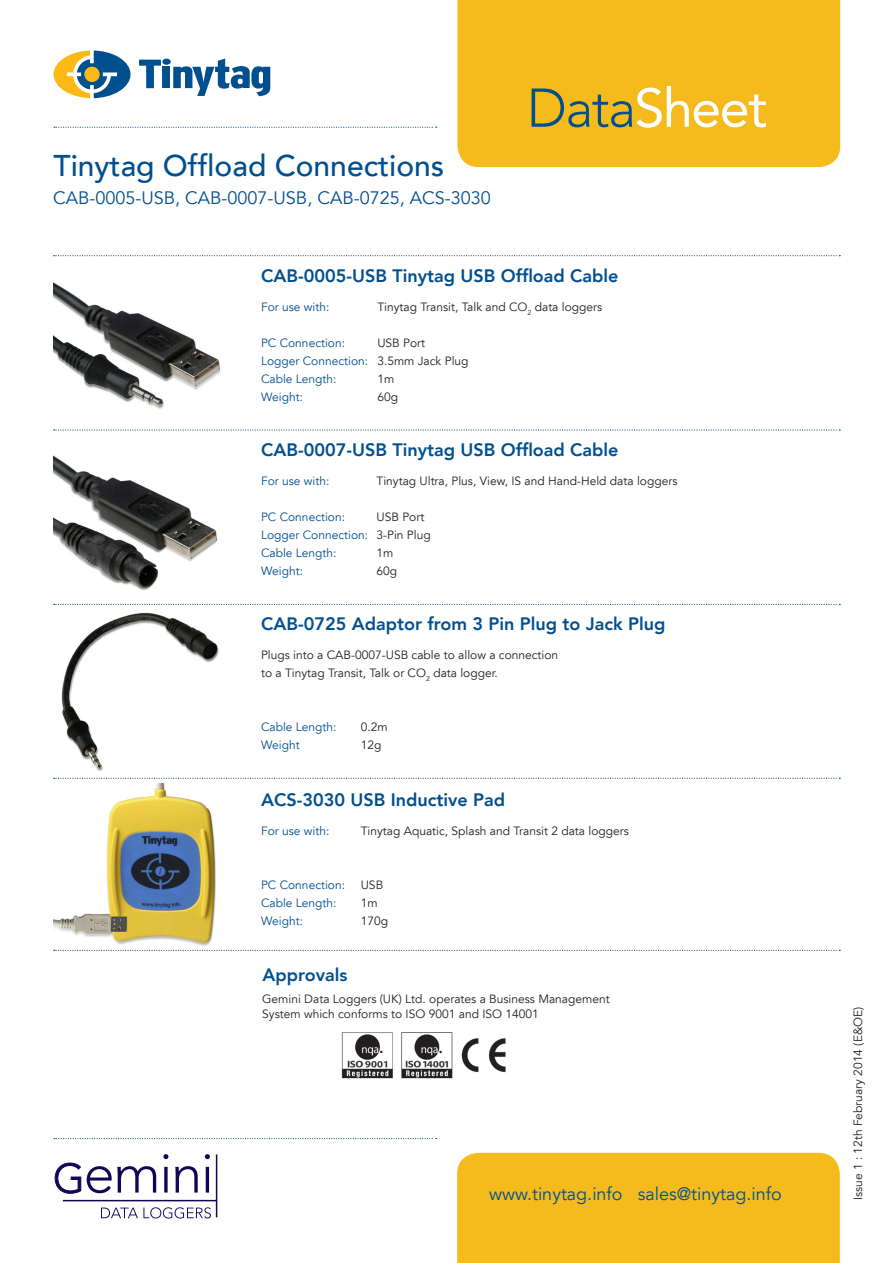
<style>
.page{position:relative;width:893px;height:1263px;background:#fff}
.page>*{position:absolute;margin:0;border:0;box-sizing:border-box;transform-origin:0 0}
.t1{font:54px "Avenir LT";letter-spacing:-.03em;color:#fff}
.t2{font:500 30px "Avenir LT";color:#004f8f}
.t3{font:800 18px "Avenir LT";color:#004f8f}
.t4{font:18px "Avenir LT";color:#004f8f}
.t5{font:12px/15px "Avenir LT";color:#231f20}
.t6{font:12px "Avenir LT";color:#004f8f}
.s1{font-weight:300;color:#004f8f}
</style>
<div class="page">
<svg style="left:54px;top:1138px;width:383px;height:1px"></svg>
<svg style="left:54px;top:1162px;width:102px;height:32px"></svg>
<svg style="left:163px;top:1154px;width:5px;height:38px"></svg>
<svg style="left:175px;top:1166px;width:23px;height:26px"></svg>
<svg style="left:205px;top:1154px;width:5px;height:38px"></svg>
<svg style="left:101px;top:1207px;width:110px;height:11px"></svg>
<hr style="left:63px;top:1200px;width:153px;height:1px;background:#110658">
<hr style="left:216px;top:1154px;width:1px;height:63px;background:#110658">
<div style="left:457px;top:0;width:383px;height:167px;background:#f5bb1c"></div>
<svg style="left:54px;top:127px;width:383px;height:1px"></svg>
<svg style="left:139px;top:60px;width:22px;height:28px"></svg>
<div style="left:163px;top:67px;width:7px;height:21px;background:#004f8f"></div>
<div style="left:162px;top:59px;width:9px;height:6px;background:#004f8f;border-radius:50%"></div>
<svg style="left:54px;top:50px;width:77px;height:48px"></svg>
<svg style="left:103px;top:72px;width:14px;height:4px"></svg>
<svg style="left:90px;top:50px;width:4px;height:13px"></svg>
<svg style="left:90px;top:85px;width:4px;height:14px"></svg>
<svg style="left:67px;top:72px;width:14px;height:4px"></svg>
<svg style="left:173px;top:59px;width:98px;height:37px"></svg>
<div style="left:457px;top:1153px;width:383px;height:110px;background:#f5bb1c"></div>
<svg style="left:54px;top:255px;width:786px;height:1px"></svg>
<svg style="left:54px;top:604px;width:786px;height:1px"></svg>
<svg style="left:54px;top:778px;width:786px;height:1px"></svg>
<svg style="left:54px;top:950px;width:786px;height:1px"></svg>
<img style="left:341px;top:1032px;width:165px;height:47px">
<svg style="left:54px;top:429px;width:786px;height:2px"></svg>
<img style="left:53px;top:282px;width:168px;height:127px">
<img style="left:53px;top:455px;width:165px;height:135px">
<img style="left:54px;top:783px;width:162px;height:163px">
<img style="left:61px;top:612px;width:158px;height:158px">
<p class="t2" style="left:54px;top:148px;width:392px">Tinytag Offload Connections</p>
<p class="t4" style="left:53px;top:187px;width:439px">CAB-0005-USB, CAB-0007-USB, CAB-0725, ACS-3030</p>
<p class="t1" style="left:527px;top:77px;width:242px"><span class="s1">Data</span>Sheet</p>
<p class="t3" style="left:261px;top:265px;width:359px">CAB-0005-USB Tinytag USB Offload Cable</p>
<p class="t6" style="left:261px;top:300px;width:70px">For use with:</p>
<p class="t6" style="left:261px;top:336px;width:86px">PC Connection:</p>
<p class="t6" style="left:261px;top:354px;width:109px">Logger Connection:</p>
<p class="t6" style="left:261px;top:372px;width:77px">Cable Length:</p>
<p class="t6" style="left:261px;top:390px;width:43px">Weight:</p>
<p class="t5" style="left:377px;top:300px;width:226px">Tinytag Transit, Talk and CO<sub>2</sub> data loggers</p>
<p class="t5" style="left:377px;top:336px;width:49px">USB Port</p>
<p class="t5" style="left:377px;top:354px;width:93px">3.5mm Jack Plug</p>
<p class="t5" style="left:377px;top:372px;width:18px">1m</p>
<p class="t5" style="left:377px;top:390px;width:22px">60g</p>
<p class="t3" style="left:261px;top:439px;width:359px">CAB-0007-USB Tinytag USB Offload Cable</p>
<p class="t6" style="left:261px;top:474px;width:70px">For use with:</p>
<p class="t6" style="left:261px;top:510px;width:86px">PC Connection:</p>
<p class="t6" style="left:261px;top:528px;width:109px">Logger Connection:</p>
<p class="t6" style="left:261px;top:546px;width:77px">Cable Length:</p>
<p class="t6" style="left:261px;top:564px;width:43px">Weight:</p>
<p class="t5" style="left:377px;top:474px;width:302px">Tinytag Ultra, Plus, View, IS and Hand-Held data loggers</p>
<p class="t5" style="left:377px;top:510px;width:49px">USB Port</p>
<p class="t5" style="left:377px;top:528px;width:56px">3-Pin Plug</p>
<p class="t5" style="left:377px;top:546px;width:18px">1m</p>
<p class="t5" style="left:377px;top:564px;width:22px">60g</p>
<p class="t3" style="left:261px;top:613px;width:406px">CAB-0725 Adaptor from 3 Pin Plug to Jack Plug</p>
<p class="t5" style="left:261px;top:646px;width:299px;line-height:18px">Plugs into a CAB-0007-USB cable to allow a connection to a Tinytag Transit, Talk or CO<sub>2</sub> data logger.</p>
<p class="t6" style="left:261px;top:720px;width:77px">Cable Length:</p>
<p class="t6" style="left:261px;top:738px;width:40px">Weight</p>
<p class="t5" style="left:361px;top:720px;width:28px">0.2m</p>
<p class="t5" style="left:361px;top:738px;width:22px">12g</p>
<p class="t3" style="left:261px;top:789px;width:245px">ACS-3030 USB Inductive Pad</p>
<p class="t6" style="left:261px;top:824px;width:70px">For use with:</p>
<p class="t5" style="left:361px;top:823px;width:270px">Tinytag Aquatic, Splash and Transit 2 data loggers</p>
<p class="t6" style="left:261px;top:878px;width:86px">PC Connection:</p>
<p class="t6" style="left:261px;top:896px;width:77px">Cable Length:</p>
<p class="t6" style="left:261px;top:914px;width:43px">Weight:</p>
<p class="t5" style="left:361px;top:877px;width:24px">USB</p>
<p class="t5" style="left:361px;top:895px;width:18px">1m</p>
<p class="t5" style="left:361px;top:913px;width:29px">170g</p>
<p class="t3" style="left:262px;top:964px;width:87px">Approvals</p>
<p class="t5" style="left:262px;top:992px;width:349px">Gemini Data Loggers (UK) Ltd. operates a Business Management<br>System which conforms to ISO 9001 and ISO 14001</p>
<p class="t4" style="left:489px;top:1184px;width:294px">www.tinytag.info sales@tinytag.info</p>
<p class="t5" style="left:851px;top:1200px;width:195px;rotate:-90deg">Issue 1 : 12th February 2014 (E&amp;OE)</p>
</div>
